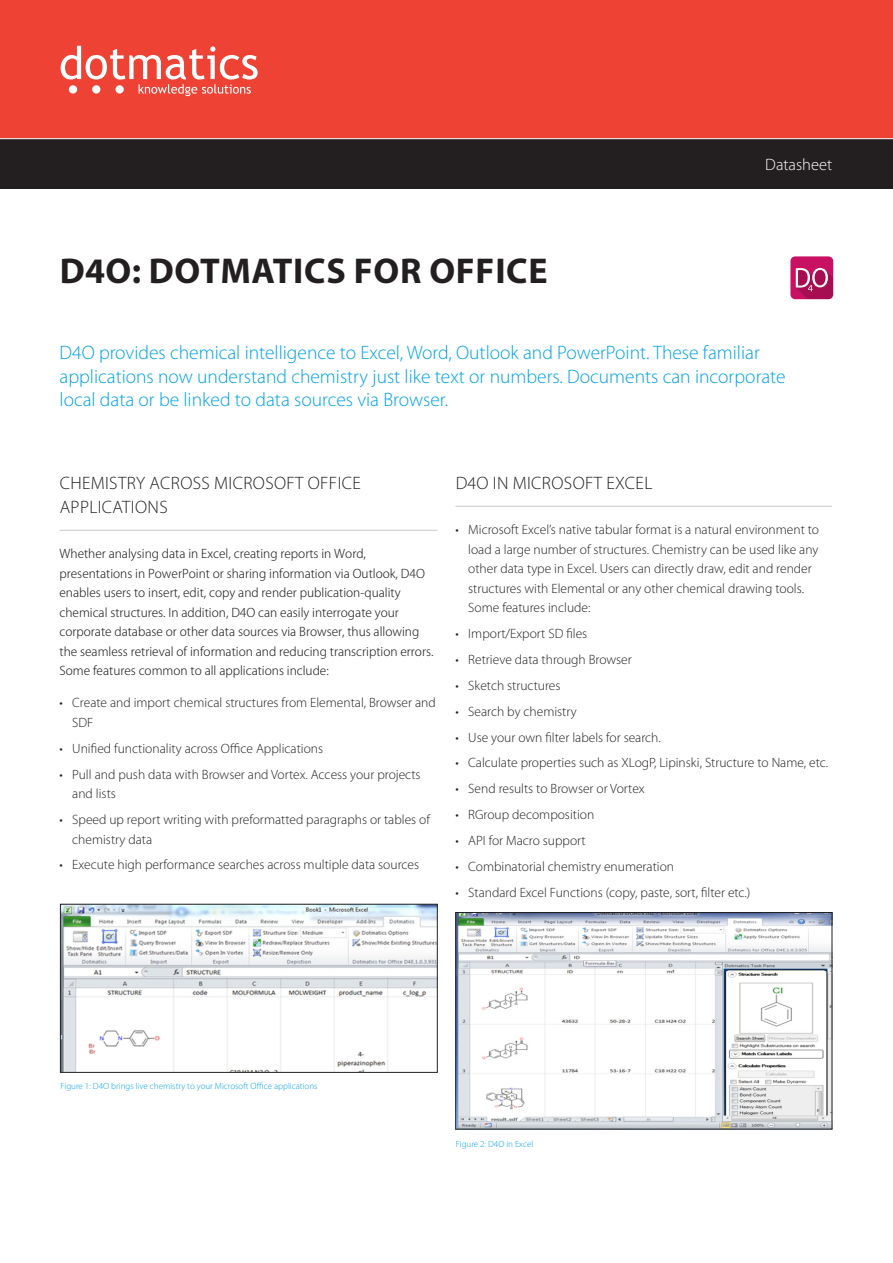
<style>
.page{position:relative;width:893px;height:1263px;background:#fff}
.page>*{position:absolute;margin:0;border:0;box-sizing:border-box;transform-origin:0 0}
.Heading{font:700 36px "Myriad Pro";letter-spacing:.02em;color:#231f20}
.Intro_Paragraph{font:300 19.5px/23.4px "Myriad Pro";color:#00a1e3}
.Subheading{font:300 18px/24px "Myriad Pro";letter-spacing:.02em;color:#231f20}
.t1{font:300 16.5px "Myriad Pro";color:#fff}
.t2{font:300 13.5px/19.5px "Myriad Pro";color:#231f20}
.t3{font:300 12px/19.5px "Koz Go Pro";color:#231f20}
.t4{font:300 9px "Myriad Pro";color:#00a1e3}
</style>
<div class="page">
<div style="left:0;top:3px;width:893px;height:186px;background:#231f20"></div>
<div style="left:0;top:0;width:893px;height:139px;background:#ee4234"></div>
<svg style="left:61px;top:46px;width:197px;height:50px"></svg>
<div style="left:69px;top:85px;width:8px;height:9px;background:#fff;border-radius:50%"></div>
<div style="left:92px;top:85px;width:8px;height:9px;background:#fff;border-radius:50%"></div>
<div style="left:115px;top:85px;width:9px;height:9px;background:#fff;border-radius:50%"></div>
<hr style="left:60px;top:530px;width:377px;height:1px;background:#c7c8ca">
<hr style="left:455px;top:506px;width:377px;height:1px;background:#c7c8ca">
<img style="left:457px;top:914px;width:373px;height:213px">
<div style="left:455px;top:912px;width:377px;height:217px;border:1px solid #231f20"></div>
<img style="left:62px;top:906px;width:373px;height:164px">
<div style="left:60px;top:904px;width:377px;height:168px;border:1px solid #231f20"></div>
<div style="left:790px;top:256px;width:43px;height:43px;background:#c91163;border-radius:5px"></div>
<svg style="left:796px;top:268px;width:37px;height:31px"></svg>
<p class="Heading" style="left:60px;top:248px;width:489px">D4O: DOTMATICS FOR OFFICE</p>
<p class="t1" style="left:765px;top:155px;width:68px">Datasheet</p>
<p class="Intro_Paragraph" style="left:60px;top:341px;width:728px">D4O provides chemical intelligence to Excel, Word, Outlook and PowerPoint. These familiar applications now understand chemistry just like text or numbers. Documents can incorporate local data or be linked to data sources via Browser.</p>
<p class="Subheading" style="left:60px;top:471px;width:303px">CHEMISTRY ACROSS MICROSOFT OFFICE<br>APPLICATIONS</p>
<p class="t3" style="left:60px;top:544px;width:375px">Whether analysing data in Excel, creating reports in Word, presentations in PowerPoint or sharing information via Outlook, D4O enables users to insert, edit, copy and render publication-quality chemical structures. In addition, D4O can easily interrogate your corporate database or other data sources via Browser, thus allowing the seamless retrieval of information and reducing transcription errors.<br>Some features common to all applications include:</p>
<p class="t2" style="left:72px;top:693px;width:365px;text-indent:-13px">• Create and import chemical structures from Elemental, Browser and<br>SDF</p>
<p class="t2" style="left:60px;top:738px;width:265px">• Unified functionality across Office Applications</p>
<p class="t2" style="left:72px;top:764px;width:350px;text-indent:-13px">• Pull and push data with Browser and Vortex. Access your projects and lists</p>
<p class="t2" style="left:72px;top:810px;width:359px;text-indent:-13px">• Speed up report writing with preformatted paragraphs or tables of chemistry data</p>
<p class="t2" style="left:60px;top:855px;width:361px">• Execute high performance searches across multiple data sources</p>
<p class="Subheading" style="left:456px;top:471px;width:198px">D4O IN MICROSOFT EXCEL</p>
<p class="t2" style="left:468px;top:520px;width:352px;text-indent:-13px">• Microsoft Excel’s native tabular format is a natural environment to load a large number of structures. Chemistry can be used like any other data type in Excel. Users can directly draw, edit and render structures with Elemental or any other chemical drawing tools.<br>Some features include:</p>
<p class="t2" style="left:455px;top:624px;width:133px">• Import/Export SD files</p>
<p class="t2" style="left:455px;top:649px;width:178px">• Retrieve data through Browser</p>
<p class="t2" style="left:455px;top:675px;width:107px">• Sketch structures</p>
<p class="t2" style="left:455px;top:701px;width:123px">• Search by chemistry</p>
<p class="t2" style="left:455px;top:727px;width:207px">• Use your own filter labels for search.</p>
<p class="t2" style="left:455px;top:753px;width:374px">• Calculate properties such as XLogP, Lipinski, Structure to Name, etc.</p>
<p class="t2" style="left:455px;top:779px;width:191px">• Send results to Browser or Vortex</p>
<p class="t2" style="left:455px;top:805px;width:140px">• RGroup decomposition</p>
<p class="t2" style="left:455px;top:831px;width:132px">• API for Macro support</p>
<p class="t2" style="left:455px;top:856px;width:220px">• Combinatorial chemistry enumeration</p>
<p class="t2" style="left:455px;top:882px;width:296px">• Standard Excel Functions (copy, paste, sort, filter etc.)</p>
<p class="t4" style="left:61px;top:1080px;width:258px">Figure 1: D4O brings live chemistry to your Microsoft Office applications</p>
<p class="t4" style="left:456px;top:1139px;width:79px">Figure 2: D4O in Excel</p>
</div>
